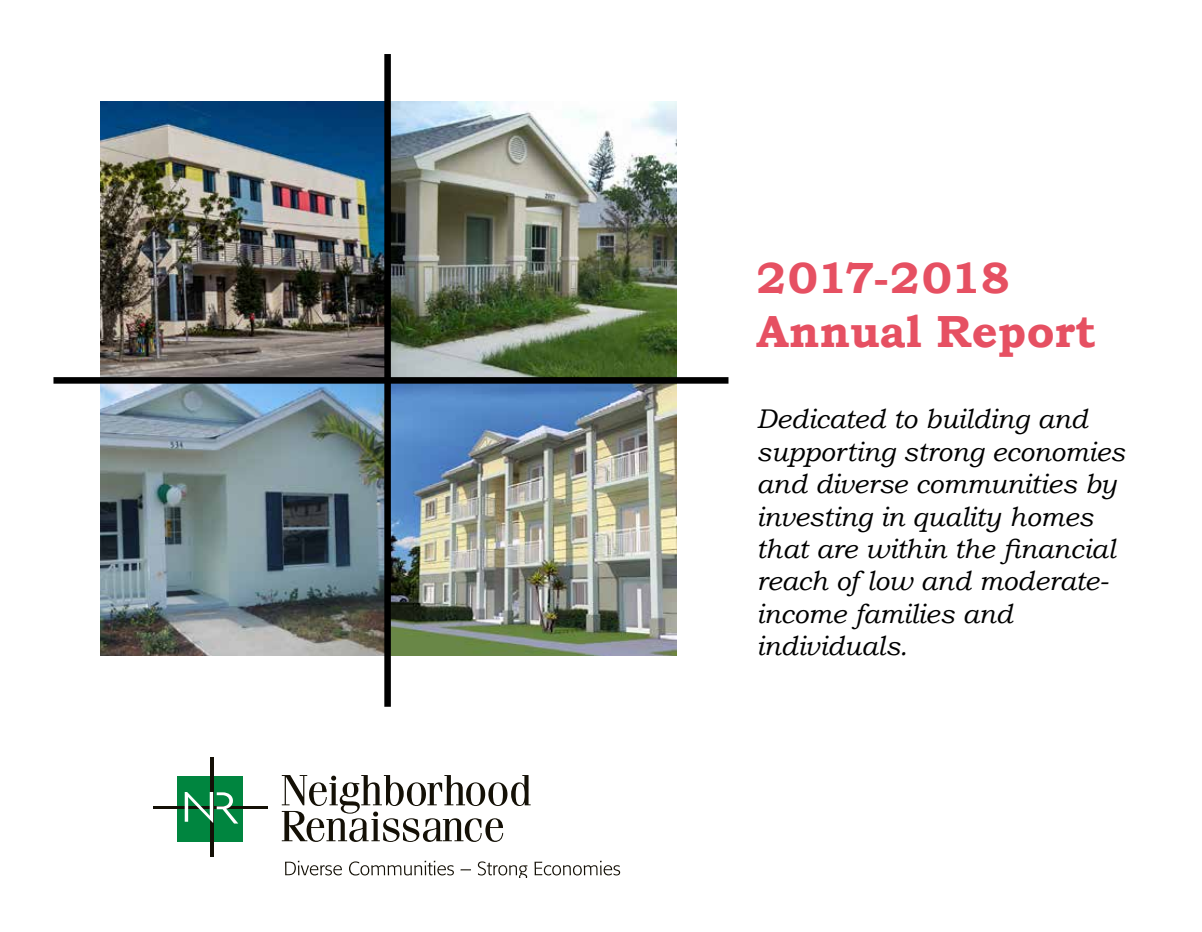
<style>
.page{position:relative;width:1202px;height:932px;background:#fff}
.page>*{position:absolute;margin:0;border:0;box-sizing:border-box;transform-origin:0 0}
.t1{font:700 45px "Bookman Old Style";color:#e65062}
.t2{font:700 43.65px "Bookman Old Style";letter-spacing:-.01em;color:#e65062}
.t3{font:italic 27px/32.4px "Bookman Old Style";letter-spacing:-.005em;color:#000}
</style>
<div class="page">
<div style="left:177px;top:776px;width:65px;height:65px;background:#00853f"></div>
<hr style="left:210px;top:756px;width:3px;height:100px;background:#141006">
<hr style="left:153px;top:806px;width:114px;height:3px;background:#141006">
<svg style="left:185px;top:792px;width:53px;height:31px"></svg>
<svg style="left:282px;top:775px;width:248px;height:67px"></svg>
<svg style="left:285px;top:860px;width:57px;height:15px"></svg>
<svg style="left:349px;top:860px;width:105px;height:15px"></svg>
<svg style="left:478px;top:861px;width:49px;height:17px"></svg>
<svg style="left:534px;top:860px;width:86px;height:15px"></svg>
<img style="left:101px;top:102px;width:283px;height:275px">
<img style="left:391px;top:102px;width:285px;height:553px">
<img style="left:101px;top:383px;width:283px;height:272px">
<div style="left:384px;top:54px;width:7px;height:652px;background:#000"></div>
<div style="left:53px;top:377px;width:675px;height:6px;background:#000"></div>
<h2 class="t2" style="left:756px;top:252px;width:255px">2017-2018</h2>
<h1 class="t1" style="left:756px;top:304px;width:341px">Annual Report</h1>
<p class="t3" style="left:756px;top:403px;width:370px">Dedicated to building and supporting strong economies and diverse communities by investing in quality homes that are within the financial reach of low and moderate&shy;income families and individuals.</p>
</div>
